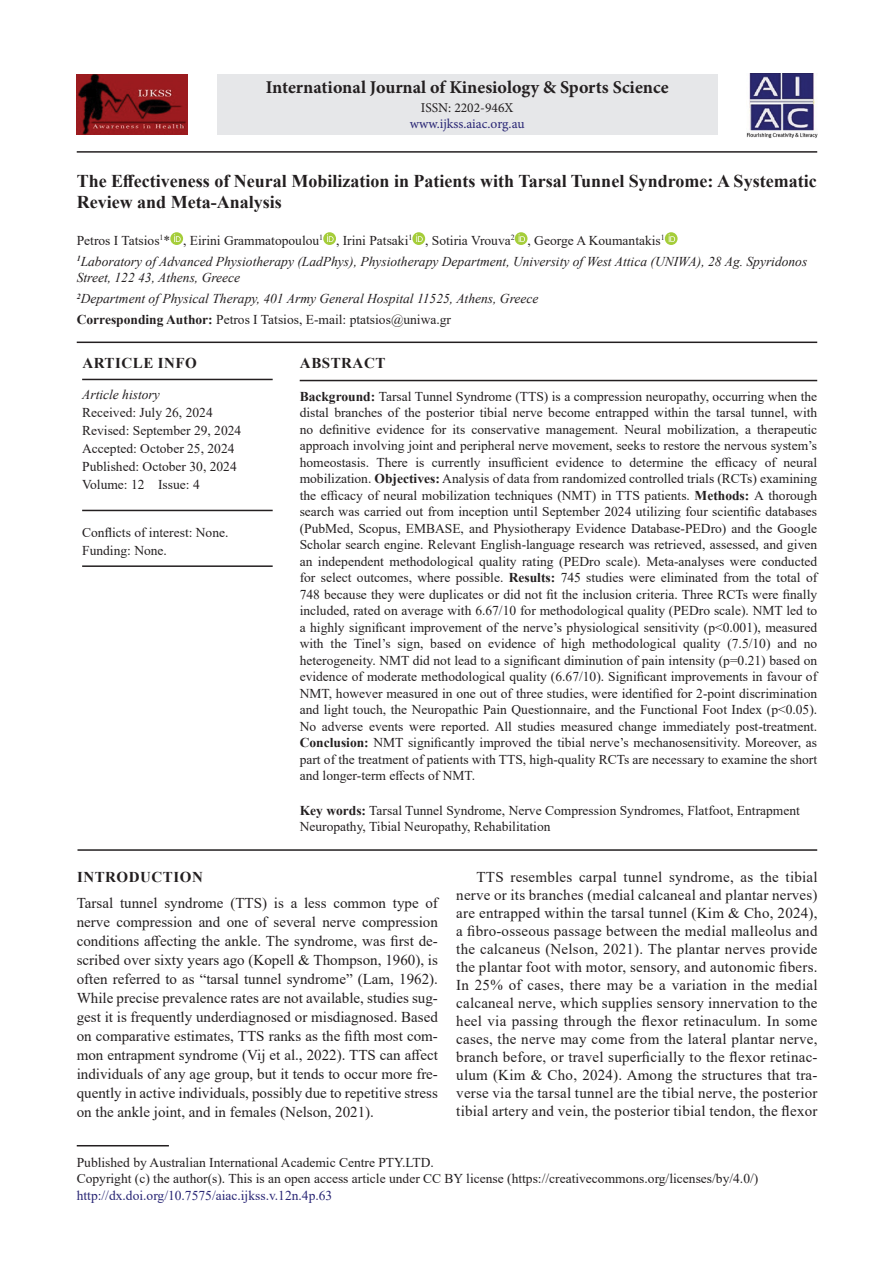
<style>
.page{position:relative;width:894px;height:1263px;background:#fff}
.page>*{position:absolute;margin:0;border:0;box-sizing:border-box;transform-origin:0 0}
.AT{font:700 18px/21px "Times New Roman";color:#231f20}
.J_Name{font:700 18px "Minion Pro";color:#231f20}
.TX{font:15px/18px "Times New Roman";letter-spacing:.015em;color:#231f20;text-align:justify}
.TXFL{font:15px/19px "Times New Roman";color:#231f20;text-align:justify}
.ART_INFO{font:700 15px "Times New Roman";letter-spacing:.035em;color:#231f20}
.ABSH{font:700 15px "Times New Roman";letter-spacing:.035em;color:#231f20}
.ABS{font:13.5px/16.5px "Times New Roman";color:#231f20;text-align:justify}
.PUB_Details{font:13.5px/16.5px "Times New Roman";color:#231f20}
.AFF{font:italic 13.5px/16.5px "Times New Roman";color:#231f20}
.HIS_1{font:13.5px/18px "Times New Roman";color:#231f20}
.KWD{font:13.5px/16.5px "Times New Roman";color:#231f20}
.AU{font:13.5px "Times New Roman";color:#231f20}
.ADD{font:13.5px "Times New Roman";color:#231f20}
.ART_INFO-2{font:13.5px/18px "Times New Roman";color:#231f20}
.ISSN_Web{font:13.5px "Minion Pro";letter-spacing:-.005em;color:#282574}
.ISSN_Num{font:13.5px "Minion Pro";color:#231f20}
.s1{font-weight:700}
.s2{color:#282574}
.s3{font-style:italic}
</style>
<div class="page">
<hr style="left:77px;top:151px;width:739px;height:2px;background:#231f20">
<svg style="left:170px;top:232px;width:13px;height:13px"></svg>
<svg style="left:174px;top:234px;width:6px;height:8px"></svg>
<svg style="left:323px;top:232px;width:13px;height:13px"></svg>
<svg style="left:327px;top:234px;width:6px;height:8px"></svg>
<svg style="left:412px;top:232px;width:13px;height:13px"></svg>
<svg style="left:416px;top:234px;width:6px;height:8px"></svg>
<svg style="left:514px;top:232px;width:13px;height:13px"></svg>
<svg style="left:518px;top:234px;width:7px;height:8px"></svg>
<svg style="left:664px;top:232px;width:13px;height:13px"></svg>
<svg style="left:668px;top:234px;width:6px;height:8px"></svg>
<hr style="left:77px;top:341px;width:739px;height:2px;background:#231f20">
<hr style="left:299px;top:380px;width:517px;height:1px;background:#231f20">
<hr style="left:77px;top:849px;width:739px;height:1px;background:#231f20">
<hr style="left:77px;top:1145px;width:92px;height:1px;background:#231f20">
<div style="left:217px;top:74px;width:500px;height:60px;background:#e6e7e9"></div>
<img style="left:746px;top:73px;width:70px;height:65px">
<img style="left:77px;top:74px;width:110px;height:60px">
<hr style="left:82px;top:379px;width:190px;height:1px;background:#231f20">
<hr style="left:82px;top:510px;width:190px;height:1px;background:#231f20">
<hr style="left:82px;top:565px;width:190px;height:2px;background:#231f20">
<p class="J_Name" style="left:265px;top:75px;width:404px">International Journal of Kinesiology &amp; Sports Science</p>
<p class="ISSN_Num" style="left:420px;top:98px;width:94px">ISSN: 2202-946X</p>
<p class="ISSN_Web" style="left:409px;top:115px;width:116px">www.ijkss.aiac.org.au</p>
<p class="AT" style="left:77px;top:170px;width:741px">The Effectiveness of Neural Mobilization in Patients with Tarsal Tunnel Syndrome: A Systematic<br>Review and Meta-Analysis</p>
<p class="AU" style="left:77px;top:231px;width:589px">Petros I Tatsios<sup>1</sup>* , Eirini Grammatopoulou<sup>1</sup> , Irini Patsaki<sup>1</sup> , Sotiria Vrouva<sup>2</sup> , George A Koumantakis<sup>1</sup></p>
<p class="AFF" style="left:77px;top:253px;width:731px"><sup>1</sup>Laboratory of Advanced Physiotherapy (LadPhys), Physiotherapy Department, University of West Attica (UNIWA), 28 Ag. Spyridonos<br>Street, 122 43, Athens, Greece</p>
<p class="AFF" style="left:77px;top:290px;width:463px"><sup>2</sup>Department of Physical Therapy, 401 Army General Hospital 11525, Athens, Greece</p>
<p class="ADD" style="left:77px;top:310px;width:376px"><span class="s1">Corresponding Author:</span> Petros I Tatsios, E-mail: ptatsios@uniwa.gr</p>
<p class="ABSH" style="left:300px;top:352px;width:87px">ABSTRACT</p>
<p class="ABS" style="left:299px;top:387px;width:519px"><span class="s1">Background:</span> Tarsal Tunnel Syndrome (TTS) is a compression neuropathy, occurring when the distal branches of the posterior tibial nerve become entrapped within the tarsal tunnel, with no definitive evidence for its conservative management. Neural mobilization, a therapeutic approach involving joint and peripheral nerve movement, seeks to restore the nervous system’s homeostasis. There is currently insufficient evidence to determine the efficacy of neural mobilization. <span class="s1">Objectives:</span> Analysis of data from randomized controlled trials (RCTs) examining the efficacy of neural mobilization techniques (NMT) in TTS patients. <span class="s1">Methods:</span> A thorough search was carried out from inception until September 2024 utilizing four scientific databases (PubMed, Scopus, EMBASE, and Physiotherapy Evidence Database-PEDro) and the Google Scholar search engine. Relevant English-language research was retrieved, assessed, and given an independent methodological quality rating (PEDro scale). Meta-analyses were conducted for select outcomes, where possible. <span class="s1">Results:</span> 745 studies were eliminated from the total of 748 because they were duplicates or did not fit the inclusion criteria. Three RCTs were finally included, rated on average with 6.67/10 for methodological quality (PEDro scale). NMT led to a highly significant improvement of the nerve’s physiological sensitivity (p&lt;0.001), measured with the Tinel’s sign, based on evidence of high methodological quality (7.5/10) and no heterogeneity. NMT did not lead to a significant diminution of pain intensity (p=0.21) based on evidence of moderate methodological quality (6.67/10). Significant improvements in favour of NMT, however measured in one out of three studies, were identified for 2-point discrimination and light touch, the Neuropathic Pain Questionnaire, and the Functional Foot Index (p&lt;0.05).<br>No adverse events were reported. All studies measured change immediately post-treatment.<br><span class="s1">Conclusion:</span> NMT significantly improved the tibial nerve’s mechanosensitivity. Moreover, as part of the treatment of patients with TTS, high-quality RCTs are necessary to examine the short and longer-term effects of NMT.</p>
<p class="KWD" style="left:299px;top:801px;width:501px"><span class="s1">Key words:</span> Tarsal Tunnel Syndrome, Nerve Compression Syndromes, Flatfoot, Entrapment<br>Neuropathy, Tibial Neuropathy, Rehabilitation</p>
<h1 class="ART_INFO" style="left:77px;top:866px;width:127px">INTRODUCTION</h1>
<p class="TXFL" style="left:77px;top:892px;width:362px">Tarsal tunnel syndrome (TTS) is a less common type of nerve compression and one of several nerve compression conditions affecting the ankle. The syndrome, was first de&shy;scribed over sixty years ago (Kopell &amp; Thompson, 1960), is often referred to as “tarsal tunnel syndrome” (Lam, 1962).<br>While precise prevalence rates are not available, studies sug&shy;gest it is frequently underdiagnosed or misdiagnosed. Based on comparative estimates, TTS ranks as the fifth most com&shy;mon entrapment syndrome (Vij et al., 2022). TTS can affect individuals of any age group, but it tends to occur more fre&shy;quently in active individuals, possibly due to repetitive stress on the ankle joint, and in females (Nelson, 2021).</p>
<p class="PUB_Details" style="left:77px;top:1153px;width:682px">Published by Australian International Academic Centre PTY.LTD.<br>Copyright (c) the author(s). This is an open access article under CC BY license (https://creativecommons.org/licenses/by/4.0/) <span class="s2">http://dx.doi.org/10.7575/aiac.ijkss.v.12n.4p.63</span></p>
<p class="ART_INFO" style="left:82px;top:352px;width:116px">ARTICLE INFO</p>
<p class="HIS_1" style="left:82px;top:385px;width:160px"><span class="s3">Article history<br></span>Received: July 26, 2024<br>Revised: September 29, 2024<br>Accepted: October 25, 2024<br>Published: October 30, 2024<br>Volume: 12 Issue: 4</p>
<p class="ART_INFO-2" style="left:82px;top:522px;width:148px">Conflicts of interest: None.<br>Funding: None.</p>
<p class="TX" style="left:456px;top:867px;width:363px;text-indent:20px">TTS resembles carpal tunnel syndrome, as the tibial nerve or its branches (medial calcaneal and plantar nerves) are entrapped within the tarsal tunnel (Kim &amp; Cho, 2024), a fibro-osseous passage between the medial malleolus and the calcaneus (Nelson, 2021). The plantar nerves provide the plantar foot with motor, sensory, and autonomic fibers.<br>In 25% of cases, there may be a variation in the medial calcaneal nerve, which supplies sensory innervation to the heel via passing through the flexor retinaculum. In some cases, the nerve may come from the lateral plantar nerve, branch before, or travel superficially to the flexor retinac&shy;ulum (Kim &amp; Cho, 2024). Among the structures that tra&shy;verse via the tarsal tunnel are the tibial nerve, the posterior tibial artery and vein, the posterior tibial tendon, the flexor</p>
</div>
